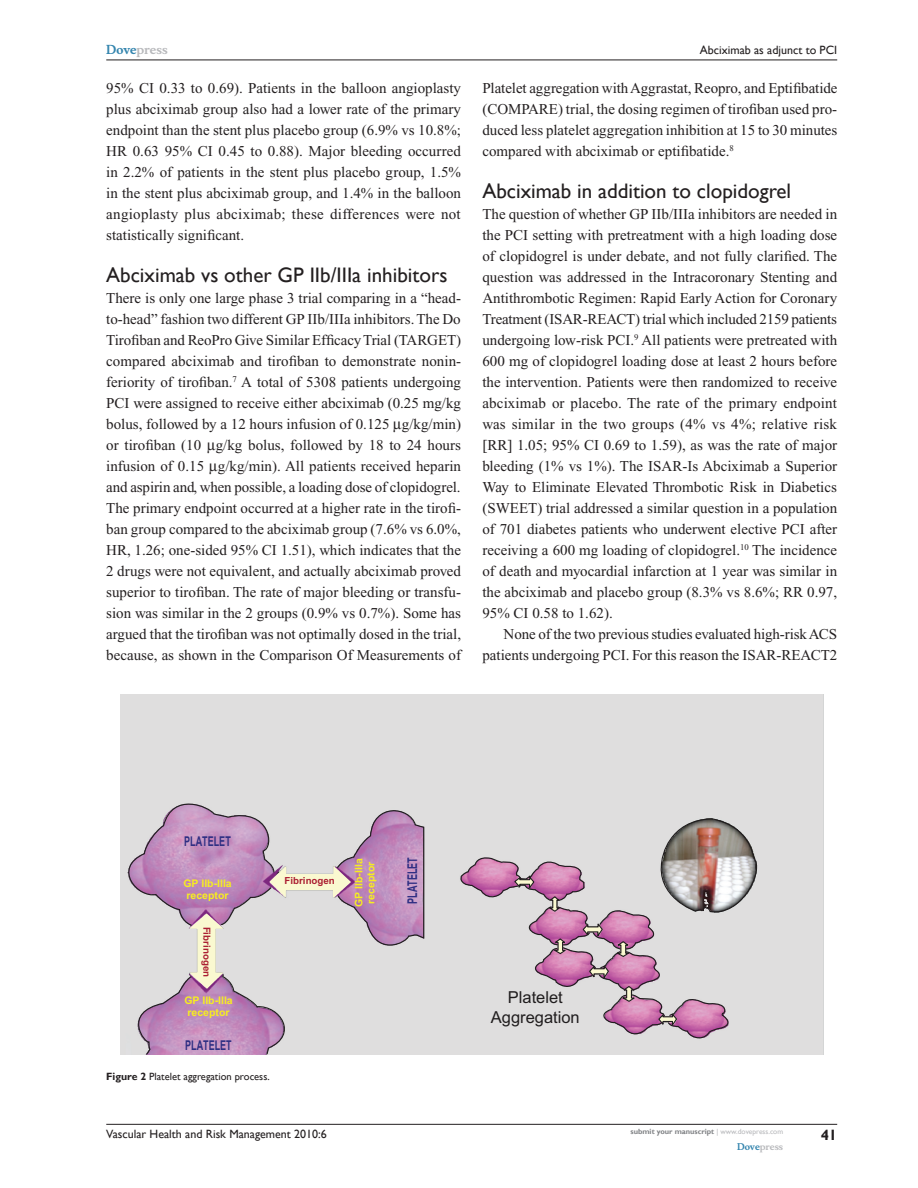
<style>
.page{position:relative;width:918px;height:1188px;background:#fff}
.page>*{position:absolute;margin:0;border:0;box-sizing:border-box;transform-origin:0 0}
.t1{font:21px "Gill Sans";color:#231f20}
.t2{font:16.5px/19.8px "Arial";color:#201d1e;text-align:center}
.t3{font:15px/21px "Times New Roman";color:#231f20;text-align:justify}
.t4{font:700 15px "Gill Sans";color:#231f20}
.t5{font:700 13.5px "Arial";color:#2f2f83;scale:.67 1}
.t6{font:12px "Gill Sans";color:#231f20}
.t7{font:700 12px "Musee";color:#b8b9bc}
.t8{font:700 10.5px/12px "Arial";color:#f7ee1f;text-align:center}
.t9{font:10.5px "Gill Sans";color:#231f20}
.t10{font:700 9.75px "Arial";color:#ab1f32}
.t11{font:700 9px "Musee";color:#b8b9bc}
.t12{font:700 7.5px "Gill Sans";color:#808285}
.s1{color:#3485ae}
.s2{font-weight:700}
.s3{font-weight:400;color:#b8b9bc}
</style>
<div class="page">
<hr style="left:106px;top:1124px;width:731px;height:1px;background:#231f20">
<hr style="left:106px;top:60px;width:731px;height:1px;background:#231f20">
<svg style="left:121px;top:791px;width:304px;height:263px;background:#d0bcce"></svg>
<svg style="left:460px;top:818px;width:302px;height:226px;background:#d3c5cc"></svg>
<svg style="left:190px;top:914px;width:33px;height:75px;background:#e2d4ca"></svg>
<svg style="left:270px;top:866px;width:81px;height:32px;background:#e1d6cb"></svg>
<svg style="left:546px;top:895px;width:17px;height:18px"></svg>
<svg style="left:513px;top:874px;width:22px;height:17px"></svg>
<svg style="left:551px;top:938px;width:18px;height:17px"></svg>
<svg style="left:657px;top:1011px;width:21px;height:18px"></svg>
<svg style="left:582px;top:921px;width:84px;height:82px;background:#c7a3b9"></svg>
<p class="t7" style="left:106px;top:43px;width:63px"><span class="s1">Dove</span>press</p>
<p class="t6" style="left:700px;top:43px;width:139px">Abciximab as adjunct to PCI</p>
<p class="t3" style="left:106px;top:77px;width:356px">95% CI 0.33 to 0.69). Patients in the balloon angioplasty plus abciximab group also had a lower rate of the primary endpoint than the stent plus placebo group (6.9% vs 10.8%; HR 0.63 95% CI 0.45 to 0.88). Major bleeding occurred in 2.2% of patients in the stent plus placebo group, 1.5% in the stent plus abciximab group, and 1.4% in the balloon angioplasty plus abciximab; these differences were not statistically significant.</p>
<h1 class="t1" style="left:106px;top:262px;width:343px">Abciximab vs other GP II b/IIIa inhibitors</h1>
<p class="t3" style="left:106px;top:287px;width:356px">There is only one large phase 3 trial comparing in a “head&shy;to-head” fashion two different GP IIb/IIIa inhibitors. The Do Tirofiban and ReoPro Give Similar Efficacy Trial (TARGET) compared abciximab and tirofiban to demonstrate nonin&shy;feriority of tirofiban.<sup>7</sup> A total of 5308 patients undergoing PCI were assigned to receive either abciximab (0.25 mg/kg bolus, followed by a 12 hours infusion of 0.125 g/kg/min) or tirofiban (10 g/kg bolus, followed by 18 to 24 hours infusion of 0.15 g/kg/min). All patients received heparin and aspirin and, when possible, a loading dose of clopidogrel.<br>The primary endpoint occurred at a higher rate in the tirofi&shy;ban group compared to the abciximab group (7.6% vs 6.0%, HR, 1.26; one-sided 95% CI 1.51), which indicates that the 2 drugs were not equivalent, and actually abciximab proved superior to tirofiban. The rate of major bleeding or transfu&shy;sion was similar in the 2 groups (0.9% vs 0.7%). Some has argued that the tirofiban was not optimally dosed in the trial, because, as shown in the Comparison Of Measurements of</p>
<p class="t3" style="left:482px;top:77px;width:357px">Platelet aggregation with Aggrastat, Reopro, and Eptifibatide (COMPARE) trial, the dosing regimen of tirofiban used pro&shy;duced less platelet aggregation inhibition at 15 to 30 minutes compared with abciximab or eptifibatide.<sup>8</sup></p>
<h1 class="t1" style="left:482px;top:178px;width:310px">Abciximab in addition to clopidogrel</h1>
<p class="t3" style="left:482px;top:203px;width:356px">The question of whether GP IIb/IIIa inhibitors are needed in the PCI setting with pretreatment with a high loading dose of clopidogrel is under debate, and not fully clarified. The question was addressed in the Intracoronary Stenting and Antithrombotic Regimen: Rapid Early Action for Coronary Treatment (ISAR-REACT) trial which included 2159 patients undergoing low-risk PCI.<sup>9</sup> All patients were pretreated with 600 mg of clopidogrel loading dose at least 2 hours before the intervention. Patients were then randomized to receive abciximab or placebo. The rate of the primary endpoint was similar in the two groups (4% vs 4%; relative risk [RR] 1.05; 95% CI 0.69 to 1.59), as was the rate of major bleeding (1% vs 1%). The ISAR-Is Abciximab a Superior Way to Eliminate Elevated Thrombotic Risk in Diabetics (SWEET) trial addressed a similar question in a population of 701 diabetes patients who underwent elective PCI after receiving a 600 mg loading of clopidogrel.<sup>10</sup> The incidence of death and myocardial infarction at 1 year was similar in the abciximab and placebo group (8.3% vs 8.6%; RR 0.97, 95% CI 0.58 to 1.62).</p>
<p class="t3" style="left:482px;top:623px;width:357px;text-align:right">None of the two previous studies evaluated high-risk ACS patients undergoing PCI. For this reason the ISAR-REACT2</p>
<p class="t5" style="left:184px;top:832px;width:71px">PLATELET</p>
<p class="t8" style="left:183px;top:877px;width:50px">GP IIb-Illa receptor</p>
<p class="t10" style="left:213px;top:927px;width:52px;rotate:90deg">Fibrinogen</p>
<p class="t8" style="left:184px;top:994px;width:50px">GP IIb-Illa receptor</p>
<p class="t5" style="left:185px;top:1036px;width:71px">PLATELET</p>
<p class="t9" style="left:106px;top:1070px;width:165px"><span class="s2">Figure 2</span> Platelet aggregation process.</p>
<p class="t10" style="left:285px;top:874px;width:52px">Fibrinogen</p>
<p class="t8" style="left:353px;top:907px;width:50px;rotate:-90deg">GP IIb-Illa receptor</p>
<p class="t5" style="left:404px;top:904px;width:71px;rotate:-90deg">PLATELET</p>
<p class="t2" style="left:491px;top:988px;width:90px">Platelet<br>Aggregation</p>
<p class="t6" style="left:106px;top:1127px;width:222px">Vascular Health and Risk Management 2010:6</p>
<p class="t4" style="left:821px;top:1126px;width:18px">41</p>
<p class="t12" style="left:631px;top:1127px;width:154px">submit your manuscript <span class="s3">| www.dovepress.com</span></p>
<p class="t11" style="left:737px;top:1141px;width:48px"><span class="s1">Dove</span>press</p>
</div>
